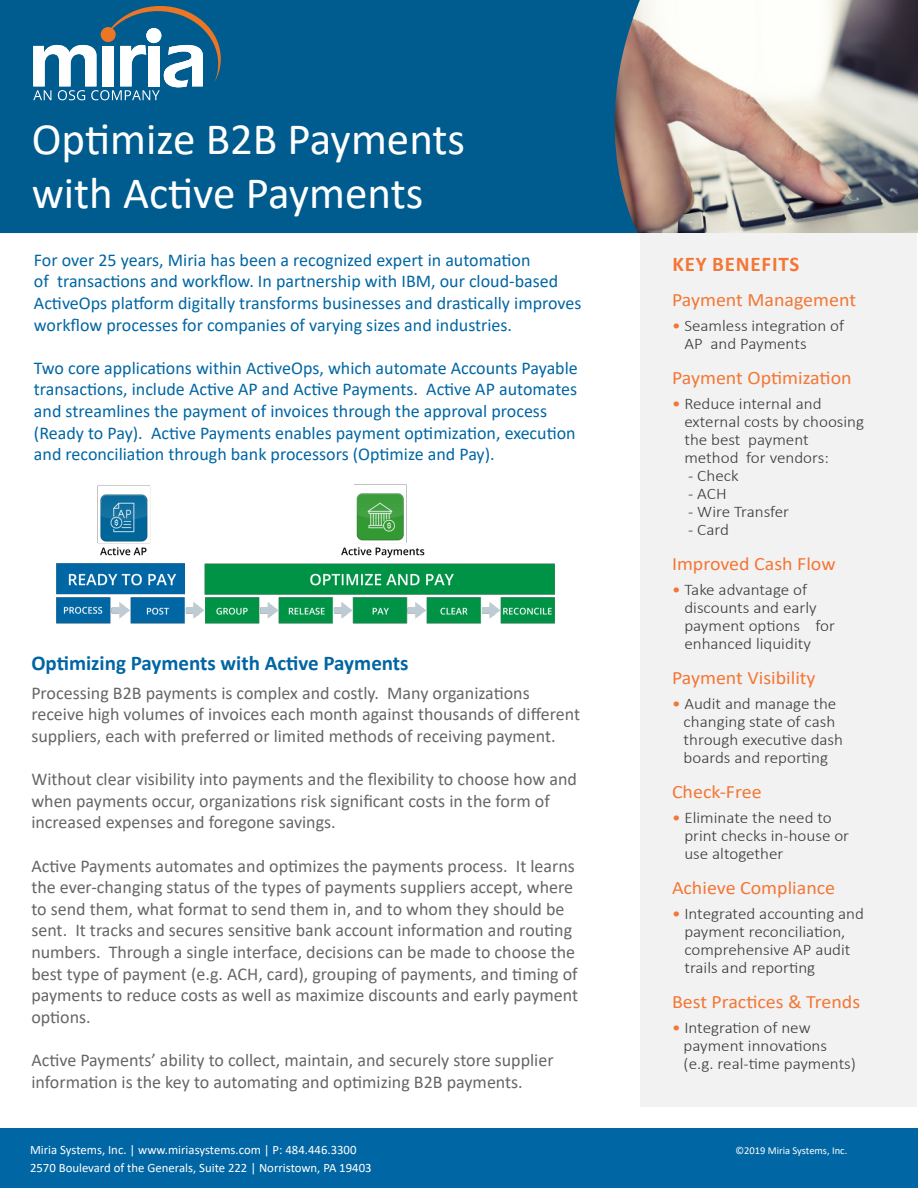
<style>
.page{position:relative;width:918px;height:1188px;background:#fff}
.page>*{position:absolute;margin:0;border:0;box-sizing:border-box;transform-origin:0 0}
.t1{font:45px "Calibri";color:#fff}
.t2{font:700 21px "Calibri";color:#0065a4}
.t3{font:700 21px "Calibri";letter-spacing:.04em;color:#f37736}
.t4{font:18.9px "Calibri";color:#f37736;scale:1.06 1}
.t5{font:18px/21.6px "Calibri";color:#666}
.t6{font:18px/21.6px "Calibri";color:#0066a4}
.t7{font:300 16.2px/18px "Calibri";color:#3b3b3b;scale:1.06 1}
.t8{font:12.75px/18px "Calibri";color:#fff}
.t9{font:10.5px "Calibri";color:#fff}
.s1{font-weight:400;color:#f37736}
</style>
<div class="page">
<img style="left:640px;top:0;width:277px;height:233px">
<div style="left:0;top:0;width:640px;height:233px;background:#005c8f"></div>
<div style="left:640px;top:233px;width:277px;height:874px;background:#f2f2f2"></div>
<div style="left:0;top:1128px;width:918px;height:60px;background:#0066a4"></div>
<svg style="left:33px;top:6px;width:188px;height:94px"></svg>
<img style="left:56px;top:484px;width:499px;height:140px">
<p class="t1" style="left:32px;top:108px;width:435px">Optimize B2B Payments</p>
<p class="t1" style="left:32px;top:162px;width:393px">with Active Payments</p>
<p class="t6" style="left:34px;top:249px;width:549px">For over 25 years, Miria has been a recognized expert in automation<br>of transactions and workflow. In partnership with IBM, our cloud-based ActiveOps platform digitally transforms businesses and drastically improves workflow processes for companies of varying sizes and industries.</p>
<p class="t6" style="left:34px;top:357px;width:545px">Two core applications within ActiveOps, which automate Accounts Payable transactions, include Active AP and Active Payments. Active AP automates and streamlines the payment of invoices through the approval process (Ready to Pay). Active Payments enables payment optimization, execution and reconciliation through bank processors (Optimize and Pay).</p>
<p class="t2" style="left:31px;top:648px;width:379px">Optimizing Payments with Active Payments</p>
<p class="t5" style="left:31px;top:682px;width:550px">Processing B2B payments is complex and costly. Many organizations receive high volumes of invoices each month against thousands of different suppliers, each with preferred or limited methods of receiving payment.</p>
<p class="t5" style="left:31px;top:768px;width:547px">Without clear visibility into payments and the flexibility to choose how and when payments occur, organizations risk significant costs in the form of increased expenses and foregone savings.</p>
<p class="t5" style="left:31px;top:854px;width:548px">Active Payments automates and optimizes the payments process. It learns the ever-changing status of the types of payments suppliers accept, where to send them, what format to send them in, and to whom they should be sent. It tracks and secures sensitive bank account information and routing numbers. Through a single interface, decisions can be made to choose the best type of payment (e.g. ACH, card), grouping of payments, and timing of payments to reduce costs as well as maximize discounts and early payment options.</p>
<p class="t5" style="left:31px;top:1049px;width:524px">Active Payments’ ability to collect, maintain, and securely store supplier</p>
<p class="t5" style="left:31px;top:1070px;width:493px">information is the key to automating and optimizing B2B payments.</p>
<p class="t3" style="left:672px;top:249px;width:129px">KEY BENEFITS</p>
<p class="t4" style="left:672px;top:286px;width:175px">Payment Management</p>
<p class="t7" style="left:684px;top:317px;width:152px;text-indent:-12px"><span class="s1">•</span> Seamless integration of<br>AP and Payments</p>
<p class="t4" style="left:672px;top:364px;width:171px">Payment Optimization</p>
<p class="t7" style="left:684px;top:395px;width:171px;text-indent:-12px"><span class="s1">•</span> Reduce internal and external costs by choosing the best payment method for vendors:</p>
<p class="t7" style="left:688px;top:467px;width:49px">- Check</p>
<p class="t7" style="left:688px;top:485px;width:38px">- ACH</p>
<p class="t7" style="left:688px;top:503px;width:97px">- Wire Transfer</p>
<p class="t7" style="left:688px;top:521px;width:40px">- Card</p>
<p class="t4" style="left:672px;top:550px;width:156px">Improved Cash Flow</p>
<p class="t7" style="left:684px;top:581px;width:144px;text-indent:-12px"><span class="s1">•</span> Take advantage of discounts and early payment options for enhanced liquidity</p>
<p class="t4" style="left:672px;top:664px;width:137px">Payment Visibility</p>
<p class="t7" style="left:672px;top:695px;width:157px"><span class="s1">•</span> Audit and manage the</p>
<p class="t7" style="left:684px;top:713px;width:145px">changing state of cash</p>
<p class="t7" style="left:684px;top:731px;width:152px">through executive dash</p>
<p class="t7" style="left:684px;top:749px;width:138px">boards and reporting</p>
<p class="t4" style="left:672px;top:778px;width:86px">Check-Free</p>
<p class="t7" style="left:684px;top:809px;width:157px;text-indent:-12px"><span class="s1">•</span> Eliminate the need to print checks in-house or use altogether</p>
<p class="t4" style="left:672px;top:874px;width:156px">Achieve Compliance</p>
<p class="t7" style="left:684px;top:905px;width:171px;text-indent:-12px"><span class="s1">•</span> Integrated accounting and payment reconciliation, comprehensive AP audit trails and reporting</p>
<p class="t4" style="left:672px;top:988px;width:179px">Best Practices &amp; Trends</p>
<p class="t7" style="left:672px;top:1019px;width:132px"><span class="s1">•</span> Integration of new</p>
<p class="t7" style="left:684px;top:1037px;width:137px">payment innovations</p>
<p class="t7" style="left:684px;top:1055px;width:164px">(e.g. real-time payments)</p>
<p class="t8" style="left:30px;top:1141px;width:343px">Miria Systems, Inc. | www.miriasystems.com | P: 484.446.3300<br>2570 Boulevard of the Generals, Suite 222 | Norristown, PA 19403</p>
<p class="t9" style="left:735px;top:1143px;width:113px">©2019 Miria Systems, Inc.</p>
</div>
